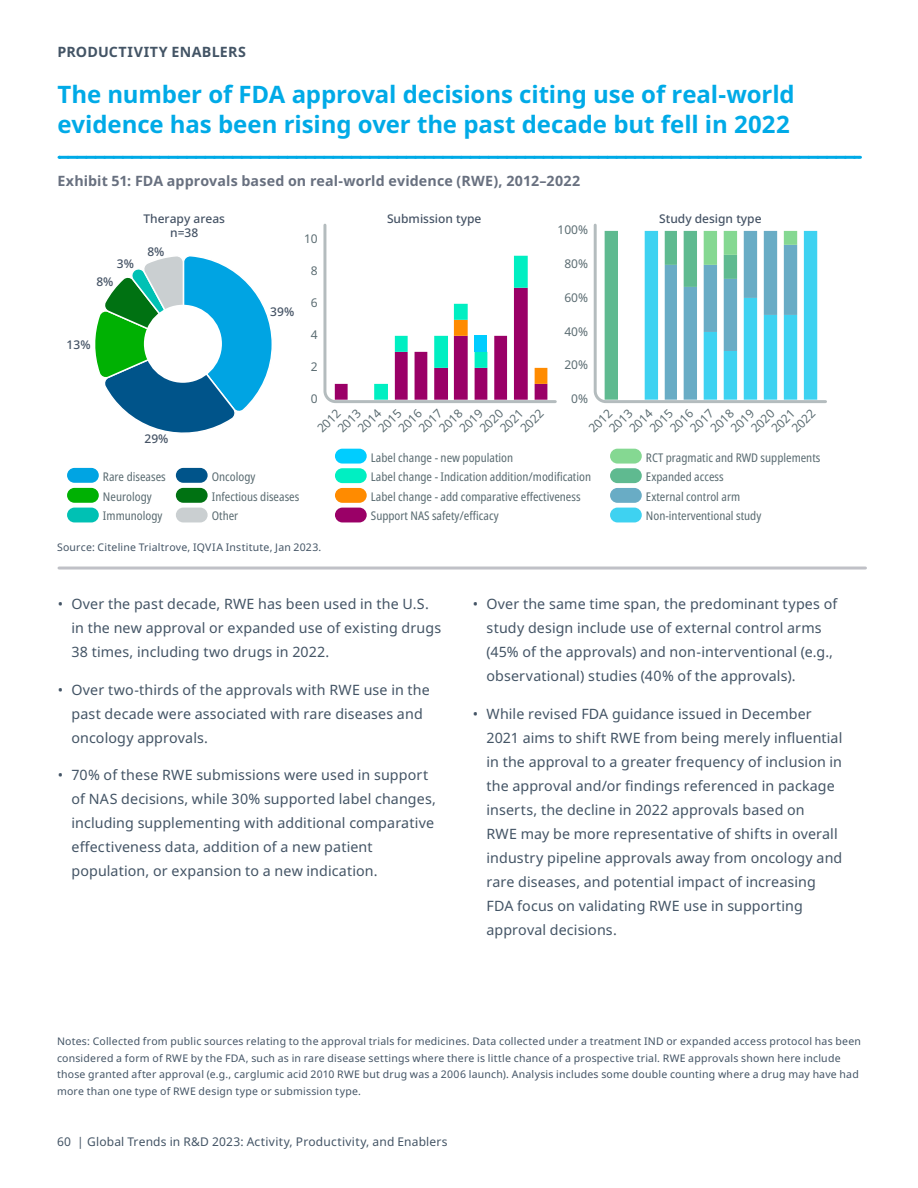
<style>
.page{position:relative;width:918px;height:1188px;background:#fff}
.page>*{position:absolute;margin:0;border:0;box-sizing:border-box;transform-origin:0 0}
.t1{font:700 24px/30px "Noto Sans";letter-spacing:-.005em;color:#00aae7}
.t2{font:14.25px/24px "Noto Sans";letter-spacing:.01em;color:#435465}
.t3{font:700 14.25px "Noto Sans";letter-spacing:.01em;color:#68707f}
.t4{font:700 14.25px "Noto Sans";letter-spacing:.02em;color:#435465}
.t5{font:condensed 12px/19.5px "Noto Sans";color:#5b6c72}
.t6{font:12px "Noto Sans";color:#5b6c72}
.t7{font:500 12px/14.4px "Noto Sans";color:#455365;text-align:center}
.t8{font:12px "Noto Sans";letter-spacing:.015em;color:#435465}
.t9{font:10.5px/16.5px "Noto Sans";letter-spacing:.02em;color:#435465}
</style>
<div class="page">
<hr style="left:59px;top:567px;width:807px;height:3px;background:#c0c1c7">
<svg style="left:68px;top:156px;width:792px;height:3px"></svg>
<div style="left:176px;top:468px;width:32px;height:15px;background:#00548a;border-radius:7px"></div>
<div style="left:67px;top:488px;width:32px;height:15px;background:#00b103;border-radius:7px"></div>
<div style="left:176px;top:488px;width:32px;height:15px;background:#007212;border-radius:7px"></div>
<div style="left:67px;top:508px;width:32px;height:14px;background:#00c1b4;border-radius:7px"></div>
<div style="left:176px;top:508px;width:32px;height:14px;background:#cacfd1;border-radius:7px"></div>
<div style="left:335px;top:468px;width:32px;height:15px;background:#00efc2;border-radius:7px"></div>
<div style="left:335px;top:449px;width:32px;height:15px;background:#00cdff;border-radius:7px"></div>
<div style="left:335px;top:488px;width:32px;height:15px;background:#ff8b00;border-radius:7px"></div>
<div style="left:335px;top:508px;width:32px;height:14px;background:#9a0067;border-radius:7px"></div>
<div style="left:610px;top:468px;width:32px;height:15px;background:#5fba90;border-radius:7px"></div>
<div style="left:610px;top:449px;width:32px;height:15px;background:#85d892;border-radius:7px"></div>
<div style="left:610px;top:488px;width:32px;height:15px;background:#69acc5;border-radius:7px"></div>
<div style="left:610px;top:508px;width:32px;height:14px;background:#3ed2f1;border-radius:7px"></div>
<div style="left:67px;top:468px;width:32px;height:15px;background:#00a4e3;border-radius:7px"></div>
<svg style="left:593px;top:223px;width:234px;height:180px"></svg>
<svg style="left:323px;top:223px;width:234px;height:180px"></svg>
<div style="left:475px;top:336px;width:12px;height:16px;background:#00cdff"></div>
<svg style="left:95px;top:256px;width:177px;height:177px"></svg>
<div style="left:144px;top:305px;width:78px;height:78px;background:#fff;border-radius:50%"></div>
<p class="t4" style="left:57px;top:42px;width:190px">PRODUCTIVITY ENABLERS</p>
<h1 class="t1" style="left:57px;top:80px;width:739px">The number of FDA approval decisions citing use of real-world evidence has been rising over the past decade but fell in 2022</h1>
<p class="t3" style="left:57px;top:171px;width:524px">Exhibit 51: FDA approvals based on real-world evidence (RWE), 2012–2022</p>
<p class="t7" style="left:117px;top:257px;width:19px">3%</p>
<p class="t7" style="left:96px;top:275px;width:19px">8%</p>
<p class="t7" style="left:143px;top:211px;width:83px">Therapy areas n=38</p>
<p class="t7" style="left:147px;top:245px;width:19px">8%</p>
<p class="t7" style="left:67px;top:337px;width:25px">13%</p>
<p class="t7" style="left:270px;top:305px;width:25px">39%</p>
<p class="t6" style="left:304px;top:230px;width:15px">10</p>
<p class="t6" style="left:311px;top:262px;width:8px">8</p>
<p class="t6" style="left:311px;top:294px;width:8px">6</p>
<p class="t6" style="left:311px;top:326px;width:8px">4</p>
<p class="t6" style="left:311px;top:358px;width:8px">2</p>
<p class="t6" style="left:311px;top:390px;width:8px">0</p>
<p class="t7" style="left:387px;top:211px;width:96px">Submission type</p>
<p class="t6" style="left:558px;top:221px;width:32px">100%</p>
<p class="t6" style="left:564px;top:255px;width:25px">80%</p>
<p class="t6" style="left:564px;top:289px;width:25px">60%</p>
<p class="t6" style="left:564px;top:323px;width:25px">40%</p>
<p class="t6" style="left:564px;top:356px;width:25px">20%</p>
<p class="t6" style="left:571px;top:390px;width:18px">0%</p>
<p class="t7" style="left:659px;top:211px;width:104px">Study design type</p>
<p class="t7" style="left:145px;top:432px;width:25px">29%</p>
<p class="t5" style="left:103px;top:467px;width:64px">Rare diseases</p>
<p class="t5" style="left:212px;top:467px;width:45px">Oncology</p>
<p class="t5" style="left:103px;top:487px;width:50px">Neurology</p>
<p class="t5" style="left:212px;top:487px;width:89px">Infectious diseases</p>
<p class="t5" style="left:103px;top:506px;width:61px">Immunology</p>
<p class="t5" style="left:212px;top:506px;width:28px">Other</p>
<p class="t6" style="left:625px;top:424px;width:29px;rotate:-45deg">2014</p>
<p class="t6" style="left:354px;top:424px;width:29px;rotate:-45deg">2014</p>
<p class="t6" style="left:666px;top:424px;width:29px;rotate:-45deg">2016</p>
<p class="t6" style="left:395px;top:424px;width:29px;rotate:-45deg">2016</p>
<p class="t6" style="left:707px;top:424px;width:29px;rotate:-45deg">2018</p>
<p class="t6" style="left:747px;top:424px;width:29px;rotate:-45deg">2020</p>
<p class="t6" style="left:476px;top:424px;width:29px;rotate:-45deg">2020</p>
<p class="t6" style="left:435px;top:424px;width:29px;rotate:-45deg">2018</p>
<p class="t6" style="left:727px;top:424px;width:29px;rotate:-45deg">2019</p>
<p class="t6" style="left:788px;top:424px;width:29px;rotate:-45deg">2022</p>
<p class="t6" style="left:516px;top:424px;width:29px;rotate:-45deg">2022</p>
<p class="t6" style="left:585px;top:424px;width:29px;rotate:-45deg">2012</p>
<p class="t6" style="left:313px;top:424px;width:29px;rotate:-45deg">2012</p>
<p class="t6" style="left:455px;top:424px;width:29px;rotate:-45deg">2019</p>
<p class="t6" style="left:605px;top:424px;width:29px;rotate:-45deg">2013</p>
<p class="t6" style="left:334px;top:424px;width:29px;rotate:-45deg">2013</p>
<p class="t6" style="left:686px;top:424px;width:29px;rotate:-45deg">2017</p>
<p class="t6" style="left:415px;top:424px;width:29px;rotate:-45deg">2017</p>
<p class="t6" style="left:646px;top:424px;width:29px;rotate:-45deg">2015</p>
<p class="t6" style="left:374px;top:424px;width:29px;rotate:-45deg">2015</p>
<p class="t6" style="left:767px;top:424px;width:29px;rotate:-45deg">2021</p>
<p class="t6" style="left:496px;top:424px;width:29px;rotate:-45deg">2021</p>
<p class="t5" style="left:371px;top:448px;width:144px">Label change - new population</p>
<p class="t5" style="left:371px;top:487px;width:211px">Label change - add comparative effectiveness<br>Support NAS safety/efficacy</p>
<p class="t5" style="left:371px;top:468px;width:222px">Label change - Indication addition/modification</p>
<p class="t5" style="left:646px;top:448px;width:176px">RCT pragmatic and RWD supplements</p>
<p class="t5" style="left:646px;top:487px;width:117px">External control arm<br>Non-interventional study</p>
<p class="t5" style="left:646px;top:468px;width:79px">Expanded access</p>
<p class="t9" style="left:57px;top:539px;width:266px">Source: Citeline Trialtrove, IQVIA Institute, Jan 2023.</p>
<p class="t2" style="left:71px;top:592px;width:371px;text-indent:-13px">• Over the past decade, RWE has been used in the U.S. in the new approval or expanded use of existing drugs<br>38 times, including two drugs in 2022.</p>
<p class="t2" style="left:71px;top:678px;width:360px;text-indent:-13px">• Over two-thirds of the approvals with RWE use in the past decade were associated with rare diseases and oncology approvals.</p>
<p class="t2" style="left:71px;top:763px;width:366px;text-indent:-13px">• 70% of these RWE submissions were used in support of NAS decisions, while 30% supported label changes, including supplementing with additional comparative effectiveness data, addition of a new patient population, or expansion to a new indication.</p>
<p class="t2" style="left:486px;top:592px;width:352px;text-indent:-13px">• Over the same time span, the predominant types of study design include use of external control arms (45% of the approvals) and non-interventional (e.g., observational) studies (40% of the approvals).</p>
<p class="t2" style="left:486px;top:702px;width:357px;text-indent:-13px">• While revised FDA guidance issued in December 2021 aims to shift RWE from being merely influential in the approval to a greater frequency of inclusion in the approval and/or findings referenced in package inserts, the decline in 2022 approvals based on<br>RWE may be more representative of shifts in overall industry pipeline approvals away from oncology and rare diseases, and potential impact of increasing FDA focus on validating RWE use in supporting approval decisions.</p>
<p class="t9" style="left:57px;top:1034px;width:805px">Notes: Collected from public sources relating to the approval trials for medicines. Data collected under a treatment IND or expanded access protocol has been considered a form of RWE by the FDA, such as in rare disease settings where there is little chance of a prospective trial. RWE approvals shown here include those granted after approval (e.g., carglumic acid 2010 RWE but drug was a 2006 launch). Analysis includes some double counting where a drug may have had more than one type of RWE design type or submission type.</p>
<p class="t8" style="left:57px;top:1133px;width:392px">60 | Global Trends in R&amp;D 2023: Activity, Productivity, and Enablers</p>
</div>
